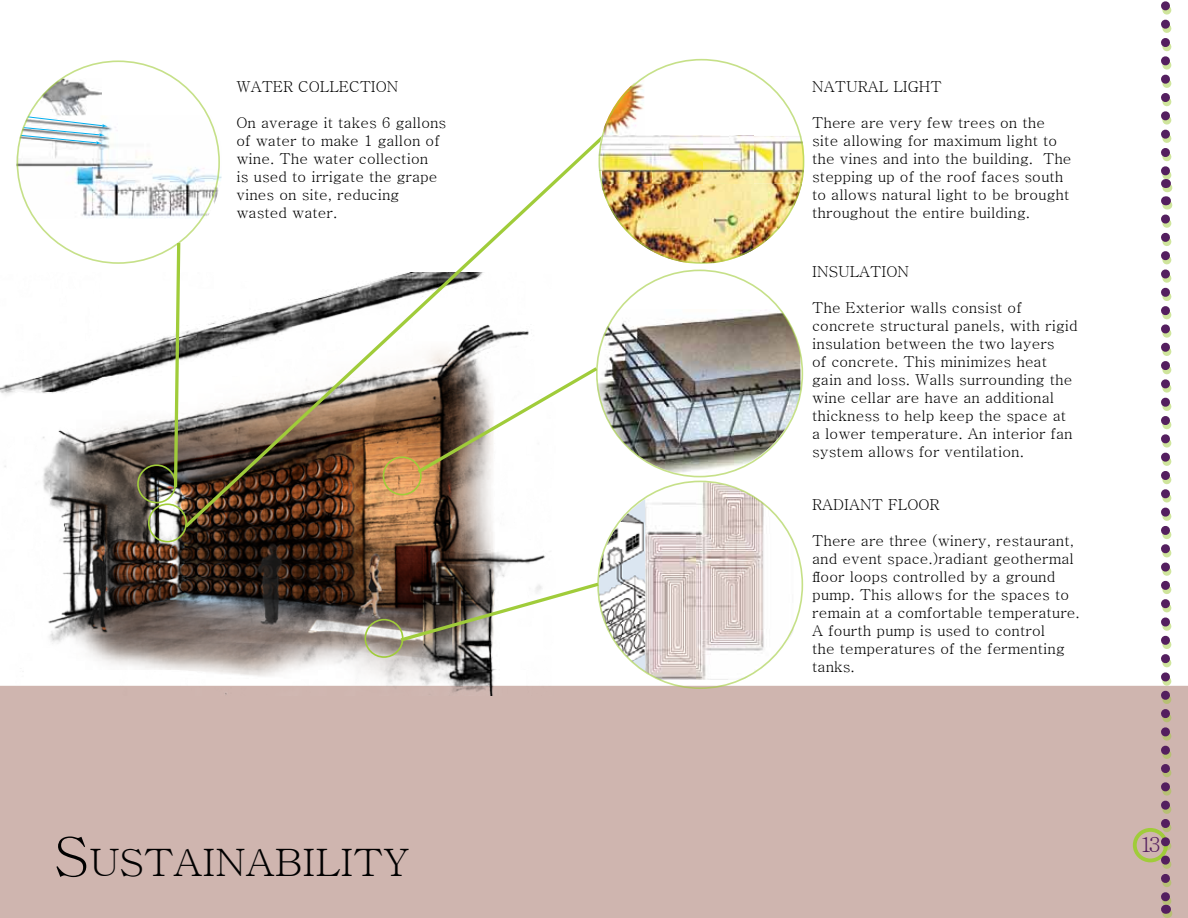
<style>
.page{position:relative;width:1188px;height:918px;background:#fff}
.page>*{position:absolute;margin:0;border:0;box-sizing:border-box;transform-origin:0 0}
.t1{font:37.8px "Batang";color:#000;scale:1.04 1}
.t2{font:21px "Batang";color:#541f5f}
.t3{font:15px/18px "Batang";color:#000}
.s1{font-size:54px}
</style>
<div class="page">
<div style="left:0;top:686px;width:1188px;height:232px;background:#cfb5af"></div>
<div style="left:1133px;top:828px;width:35px;height:34px;border:4px solid #a0cc3a;border-radius:50%"></div>
<svg style="left:1161px;top:219px;width:10px;height:699px"></svg>
<svg style="left:1161px;top:1px;width:10px;height:209px"></svg>
<img style="left:613px;top:309px;width:187px;height:166px">
<img style="left:600px;top:550px;width:5px;height:16px">
<img style="left:696px;top:482px;width:98px;height:148px">
<img style="left:696px;top:630px;width:97px;height:50px">
<img style="left:645px;top:483px;width:51px;height:197px">
<img style="left:28px;top:79px;width:74px;height:36px">
<img style="left:17px;top:115px;width:197px;height:103px">
<svg style="left:20px;top:116px;width:88px;height:28px"></svg>
<img style="left:0;top:336px;width:556px;height:359px">
<div style="left:365px;top:619px;width:39px;height:39px;border:2px solid #a0cc3a;border-radius:50%"></div>
<svg style="left:397px;top:580px;width:205px;height:64px"></svg>
<div style="left:148px;top:503px;width:39px;height:39px;border:2px solid #a0cc3a;border-radius:50%"></div>
<svg style="left:181px;top:127px;width:432px;height:404px"></svg>
<div style="left:137px;top:464px;width:39px;height:39px;border:2px solid #a0cc3a;border-radius:50%"></div>
<svg style="left:172px;top:240px;width:10px;height:251px"></svg>
<img style="left:602px;top:184px;width:200px;height:79px">
<img style="left:602px;top:76px;width:42px;height:60px">
<img style="left:602px;top:136px;width:202px;height:48px">
<p class="t3" style="left:237px;top:78px;width:163px">WATER COLLECTION</p>
<p class="t3" style="left:237px;top:114px;width:211px">On average it takes 6 gallons of water to make 1 gallon of wine. The water collection<br>is used to irrigate the grape vines on site, reducing wasted water.</p>
<h1 class="t1" style="left:54px;top:844px;width:344px"><span class="s1">S</span>USTAINABILITY</h1>
<p class="t3" style="left:812px;top:78px;width:131px">NATURAL LIGHT</p>
<p class="t3" style="left:812px;top:114px;width:261px">There are very few trees on the site allowing for maximum light to the vines and into the building. The stepping up of the roof faces south to allows natural light to be brought throughout the entire building.</p>
<p class="t3" style="left:812px;top:263px;width:98px">INSULATION</p>
<p class="t3" style="left:812px;top:299px;width:267px">The Exterior walls consist of concrete structural panels, with rigid insulation between the two layers<br>of concrete. This minimizes heat gain and loss. Walls surrounding the wine cellar are have an additional thickness to help keep the space at a lower temperature. An interior fan system allows for ventilation.</p>
<p class="t3" style="left:812px;top:495px;width:129px">RADIANT FLOOR</p>
<p class="t3" style="left:812px;top:531px;width:269px">There are three (winery, restaurant, and event space.)radiant geothermal floor loops controlled by a ground pump. This allows for the spaces to remain at a comfortable temperature.<br>A fourth pump is used to control<br>the temperatures of the fermenting tanks.</p>
<h2 class="t2" style="left:1140px;top:834px;width:23px">13</h2>
</div>
